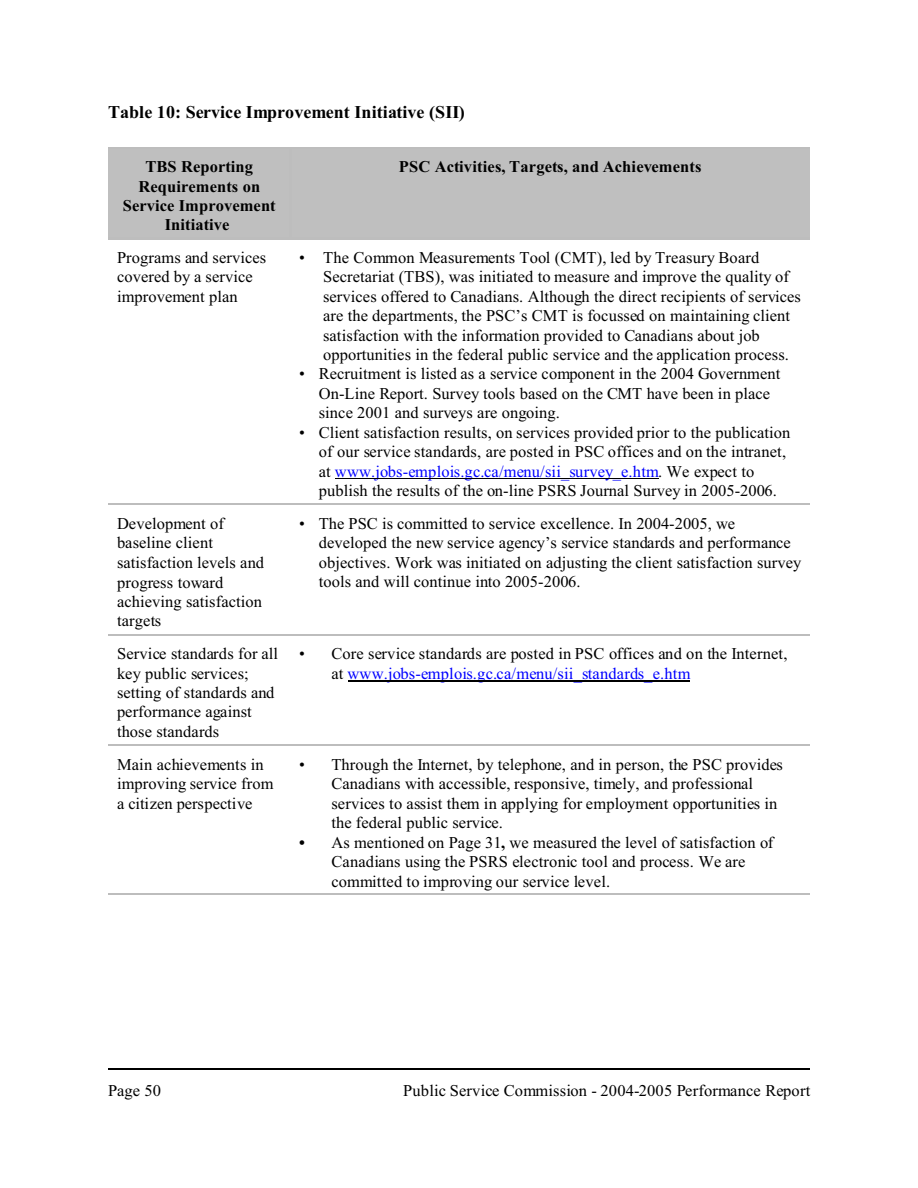
<style>
.page{position:relative;width:918px;height:1188px;background:#fff}
.page>*{position:absolute;margin:0;border:0;box-sizing:border-box;transform-origin:0 0}
.t1{font:700 18px "Times New Roman";letter-spacing:.005em;color:#000}
.t2{font:16.5px/19.5px "Times New Roman";letter-spacing:.005em;color:#000}
.t3{font:700 16.5px/19.5px "Times New Roman";letter-spacing:.005em;color:#000;text-align:center}
.s1{color:#00f}
.s2{font-weight:700}
</style>
<div class="page">
<hr style="left:108px;top:1068px;width:702px;height:2px;background:#000">
<div style="left:108px;top:147px;width:182px;height:91px;background:#bfbfbf"></div>
<div style="left:290px;top:147px;width:520px;height:91px;background:#bfbfbf"></div>
<hr style="left:108px;top:238px;width:182px;height:2px;background:#bdbdbd">
<hr style="left:108px;top:503px;width:182px;height:1px;background:#bdbdbd">
<hr style="left:290px;top:238px;width:520px;height:2px;background:#bdbdbd">
<hr style="left:290px;top:503px;width:520px;height:1px;background:#bdbdbd">
<hr style="left:108px;top:635px;width:182px;height:1px;background:#bdbdbd">
<hr style="left:108px;top:744px;width:182px;height:1px;background:#bdbdbd">
<hr style="left:290px;top:635px;width:520px;height:1px;background:#bdbdbd">
<hr style="left:290px;top:744px;width:520px;height:1px;background:#bdbdbd">
<hr style="left:108px;top:894px;width:182px;height:1px;background:#bdbdbd">
<hr style="left:290px;top:894px;width:520px;height:1px;background:#bdbdbd">
<hr style="left:335px;top:478px;width:323px;height:1px;background:#000">
<hr style="left:348px;top:680px;width:342px;height:1px;background:#000">
<p class="t1" style="left:108px;top:106px;width:358px">Table 10: Service Improvement Initiative (SII)</p>
<p class="t3" style="left:123px;top:159px;width:155px">TBS Reporting<br>Requirements on<br>Service Improvement<br>Initiative</p>
<p class="t3" style="left:399px;top:159px;width:304px">PSC Activities, Targets, and Achievements</p>
<p class="t2" style="left:117px;top:249px;width:151px">Programs and services covered by a service improvement plan</p>
<p class="t2" style="left:323px;top:249px;width:479px;text-indent:-24px">• The Common Measurements Tool (CMT), led by Treasury Board Secretariat (TBS), was initiated to measure and improve the quality of services offered to Canadians. Although the direct recipients of services are the departments, the PSC’s CMT is focussed on maintaining client satisfaction with the information provided to Canadians about job opportunities in the federal public service and the application process.</p>
<p class="t2" style="left:319px;top:366px;width:463px;text-indent:-20px">• Recruitment is listed as a service component in the 2004 Government<br>On-Line Report. Survey tools based on the CMT have been in place since 2001 and surveys are ongoing.</p>
<p class="t2" style="left:319px;top:424px;width:473px;text-indent:-20px">• Client satisfaction results, on services provided prior to the publication of our service standards, are posted in PSC offices and on the intranet, at <span class="s1">www.jobs-emplois.gc.ca/menu/sii_survey_e.htm</span>. We expect to publish the results of the on-line PSRS Journal Survey in 2005-2006.</p>
<p class="t2" style="left:117px;top:515px;width:149px">Development of baseline client satisfaction levels and progress toward achieving satisfaction targets</p>
<p class="t2" style="left:319px;top:515px;width:484px;text-indent:-20px">• The PSC is committed to service excellence. In 2004-2005, we developed the new service agency’s service standards and performance objectives. Work was initiated on adjusting the client satisfaction survey tools and will continue into 2005-2006.</p>
<p class="t2" style="left:117px;top:645px;width:163px">Service standards for all key public services; setting of standards and performance against those standards</p>
<p class="t2" style="left:331px;top:645px;width:458px;text-indent:-32px">• Core service standards are posted in PSC offices and on the Internet, at <span class="s1">www.jobs-emplois.gc.ca/menu/sii_standards_e.htm</span></p>
<p class="t2" style="left:117px;top:756px;width:158px">Main achievements in improving service from a citizen perspective</p>
<p class="t2" style="left:331px;top:756px;width:453px;text-indent:-32px">• Through the Internet, by telephone, and in person, the PSC provides Canadians with accessible, responsive, timely, and professional services to assist them in applying for employment opportunities in the federal public service.</p>
<p class="t2" style="left:331px;top:834px;width:443px;text-indent:-32px"><span class="s2">•</span> As mentioned on Page 31<span class="s2">,</span> we measured the level of satisfaction of<br>Canadians using the PSRS electronic tool and process. We are committed to improving our service level.</p>
<p class="t2" style="left:108px;top:1083px;width:55px">Page 50</p>
<p class="t2" style="left:403px;top:1083px;width:409px">Public Service Commission - 2004-2005 Performance Report</p>
</div>
